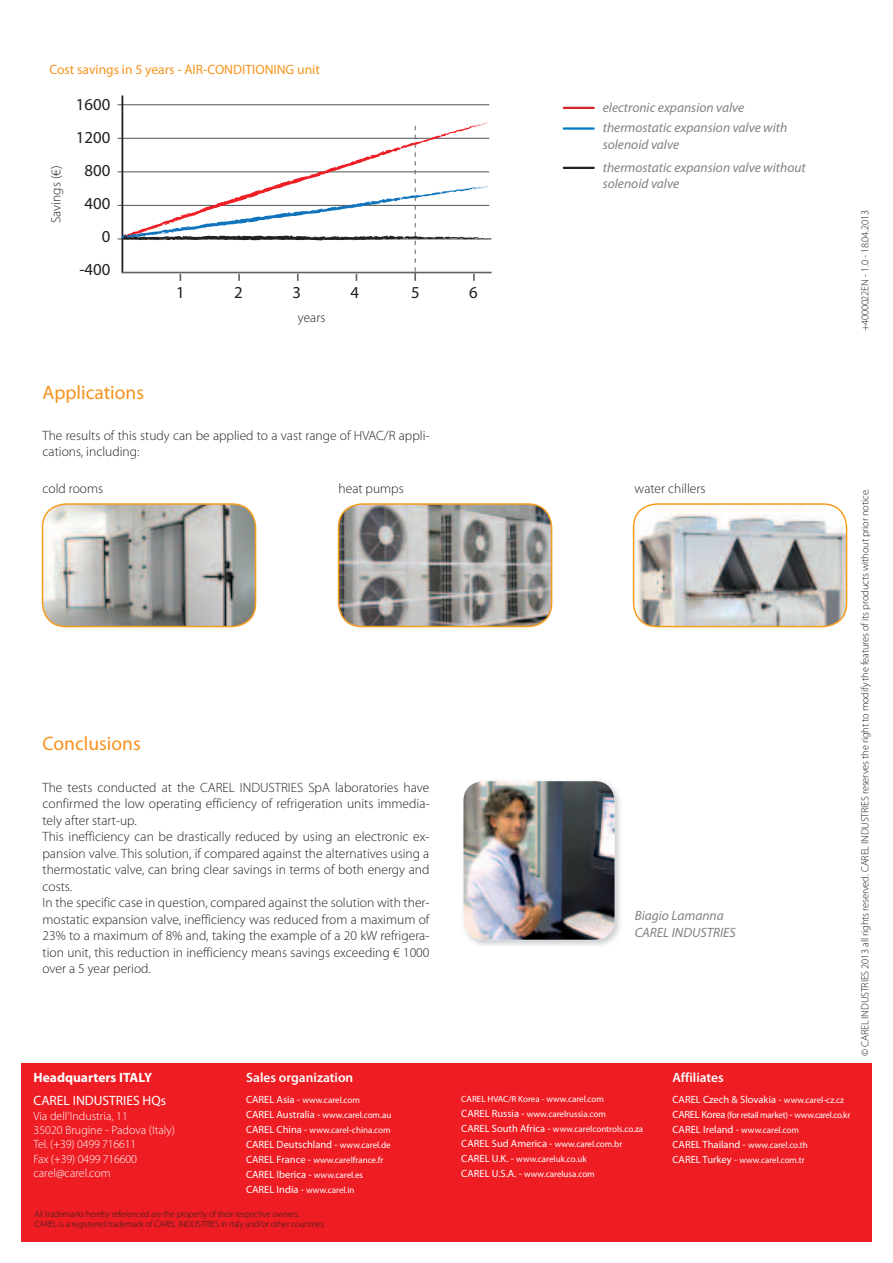
<style>
.page{position:relative;width:893px;height:1263px;background:#fff}
.page>*{position:absolute;margin:0;border:0;box-sizing:border-box;transform-origin:0 0}
.t1{font:19.5px "Myriad Pro";color:#f7931d}
.t2{font:16.8px "Myriad Pro";color:#231f20}
.t3{font:300 13.5px/16.5px "Myriad Pro";color:#231f20}
.t4{font:italic 13.5px/16.5px "Myriad Pro";color:#808285}
.t5{font:13.5px "Myriad Pro";color:#f7931d}
.t6{font:600 13.5px "Myriad Pro";color:#fff}
.t7{font:13.5px "Myriad Pro";color:#fff}
.t8{font:700 13.5px "Myriad Pro";color:#fff}
.t9{font:300 12px/14.4px "Myriad Pro";color:#fff}
.t10{font:10.5px "Myriad Pro";color:#fff}
.t11{font:300 10.5px "Myriad Pro";letter-spacing:-.015em;color:#231f20}
.t12{font:9px/15px "Myriad Pro";color:#fff}
.t13{font:300 9px/10.8px "Myriad Pro";letter-spacing:-.015em;color:#231f20}
.t14{font:9px "Myriad Pro";letter-spacing:-.025em;color:#fff}
.s1{font-size:10.5px}
.s2{font-size:9px}
</style>
<div class="page">
<div style="left:21px;top:1063px;width:851px;height:179px;background:#ee1d23"></div>
<hr style="left:118px;top:104px;width:371px;height:1px;background:#636366">
<hr style="left:118px;top:138px;width:371px;height:1px;background:#636366">
<hr style="left:118px;top:171px;width:371px;height:1px;background:#636366">
<hr style="left:118px;top:205px;width:371px;height:1px;background:#636366">
<hr style="left:118px;top:238px;width:373px;height:2px;background:#636366">
<hr style="left:121px;top:95px;width:2px;height:178px;background:#231f20">
<svg style="left:121px;top:123px;width:370px;height:158px"></svg>
<svg style="left:338px;top:503px;width:214px;height:124px;background:#999590"></svg>
<svg style="left:633px;top:503px;width:214px;height:124px;background:#c0beba"></svg>
<svg style="left:42px;top:503px;width:214px;height:124px;background:#b0aea8"></svg>
<img style="left:463px;top:781px;width:152px;height:159px">
<hr style="left:563px;top:127px;width:32px;height:3px;background:#007ec5">
<hr style="left:563px;top:167px;width:32px;height:2px;background:#231f20">
<hr style="left:563px;top:107px;width:32px;height:2px;background:#d1232a">
<p class="t5" style="left:50px;top:61px;width:272px">Cost savings in 5 years - AIR-CONDITIONING unit</p>
<p class="t2" style="left:76px;top:94px;width:36px">1600</p>
<p class="t3" style="left:48px;top:223px;width:59px;rotate:-90deg">Savings (€)</p>
<p class="t2" style="left:76px;top:127px;width:36px">1200</p>
<p class="t2" style="left:85px;top:160px;width:27px">800</p>
<p class="t2" style="left:85px;top:193px;width:27px">400</p>
<p class="t2" style="left:102px;top:226px;width:10px">0</p>
<p class="t2" style="left:79px;top:259px;width:32px">-400</p>
<p class="t2" style="left:176px;top:282px;width:10px">1</p>
<p class="t2" style="left:234px;top:282px;width:10px">2</p>
<p class="t2" style="left:292px;top:282px;width:10px">3</p>
<p class="t2" style="left:351px;top:282px;width:10px">4</p>
<p class="t2" style="left:411px;top:282px;width:10px">5</p>
<p class="t2" style="left:469px;top:282px;width:10px">6</p>
<p class="t3" style="left:298px;top:309px;width:29px">years</p>
<p class="t4" style="left:603px;top:99px;width:143px">electronic expansion valve</p>
<p class="t4" style="left:603px;top:119px;width:186px">thermostatic expansion valve with solenoid valve</p>
<p class="t4" style="left:603px;top:159px;width:204px">thermostatic expansion valve without solenoid valve</p>
<p class="t11" style="left:858px;top:331px;width:123px;rotate:-90deg">+4000022EN - 1.0 - 18.04.2013</p>
<h1 class="t1" style="left:43px;top:380px;width:103px">Applications</h1>
<p class="t3" style="left:43px;top:427px;width:388px">The results of this study can be applied to a vast range of HVAC/R appli&shy;cations, including:</p>
<p class="t3" style="left:43px;top:480px;width:62px">cold rooms</p>
<p class="t3" style="left:339px;top:480px;width:67px">heat pumps</p>
<p class="t3" style="left:635px;top:480px;width:72px">water chillers</p>
<h1 class="t1" style="left:43px;top:732px;width:100px">Conclusions</h1>
<p class="t3" style="left:43px;top:779px;width:388px">The tests conducted at the CAREL INDUSTRIES SpA laboratories have confirmed the low operating efficiency of refrigeration units immedia&shy;tely after start-up.<br>This inefficiency can be drastically reduced by using an electronic ex&shy;pansion valve. This solution, if compared against the alternatives using a thermostatic valve, can bring clear savings in terms of both energy and costs.<br>In the specific case in question, compared against the solution with ther&shy;mostatic expansion valve, inefficiency was reduced from a maximum of 23% to a maximum of 8% and, taking the example of a 20 kW refrigera&shy;tion unit, this reduction in inefficiency means savings exceeding € 1000 over a 5 year period.</p>
<p class="t4" style="left:635px;top:907px;width:103px">Biagio Lamanna<br>CAREL INDUSTRIES</p>
<p class="t8" style="left:33px;top:1068px;width:120px">Headquarters ITALY</p>
<p class="t7" style="left:33px;top:1092px;width:134px">CAREL INDUSTRIES HQs</p>
<p class="t9" style="left:33px;top:1108px;width:143px">Via dell’Industria, 11<br>35020 Brugine - Padova (Italy)<br>Tel. (+39) 0499 716611<br>Fax (+39) 0499 716600 carel@carel.com</p>
<p class="t6" style="left:246px;top:1068px;width:109px">Sales organization</p>
<p class="t6" style="left:672px;top:1068px;width:53px">Affiliates</p>
<p class="t12" style="left:246px;top:1092px;width:147px"><span class="s1">CAREL Asia -</span> www.carel.com<br><span class="s1">CAREL Australia -</span> www.carel.com.au<br><span class="s1">CAREL China -</span> www.carel-china.com</p>
<p class="t10" style="left:246px;top:1138px;width:146px">CAREL Deutschland - <span class="s2">www.carel.de</span></p>
<p class="t12" style="left:246px;top:1152px;width:139px"><span class="s1">CAREL France -</span> www.carelfrance.fr</p>
<p class="t10" style="left:246px;top:1168px;width:119px">CAREL Iberica - <span class="s2">www.carel.es</span></p>
<p class="t12" style="left:246px;top:1182px;width:110px"><span class="s1">CAREL India -</span> www.carel.in</p>
<p class="t12" style="left:461px;top:1091px;width:183px">CAREL HVAC/R Korea - www.carel.com<br><span class="s1">CAREL Russia -</span> www.carelrussia.com<br><span class="s1">CAREL South Africa -</span> www.carelcontrols.co.za</p>
<p class="t10" style="left:461px;top:1137px;width:163px">CAREL Sud America - <span class="s2">www.carel.com.br</span></p>
<p class="t12" style="left:461px;top:1151px;width:135px"><span class="s1">CAREL U.K. -</span> www.careluk.co.uk<br><span class="s1">CAREL U.S.A. -</span> www.carelusa.com</p>
<p class="t10" style="left:672px;top:1093px;width:173px">CAREL Czech &amp; Slovakia - <span class="s2">www.carel-cz.cz</span></p>
<p class="t14" style="left:672px;top:1109px;width:179px"><span class="s1">CAREL Korea</span> (for retail market) <span class="s1">-</span> www.carel.co.kr</p>
<p class="t10" style="left:672px;top:1123px;width:128px">CAREL Ireland - <span class="s2">www.carel.com</span></p>
<p class="t12" style="left:672px;top:1137px;width:137px"><span class="s1">CAREL Thailand -</span> www.carel.co.th<br><span class="s1">CAREL Turkey -</span> www.carel.com.tr</p>
<p class="t13" style="left:35px;top:1208px;width:292px">All trademarks hereby referenced are the property of their respective owners.<br>CAREL is a registered trademark of CAREL INDUSTRIES in Italy and/or other countries.</p>
<p class="t11" style="left:858px;top:1056px;width:569px;rotate:-90deg">© CAREL INDUSTRIES 2013 all rights reserved. CAREL INDUSTRIES reserves the right to modify the features of its products without prior notice.</p>
</div>
